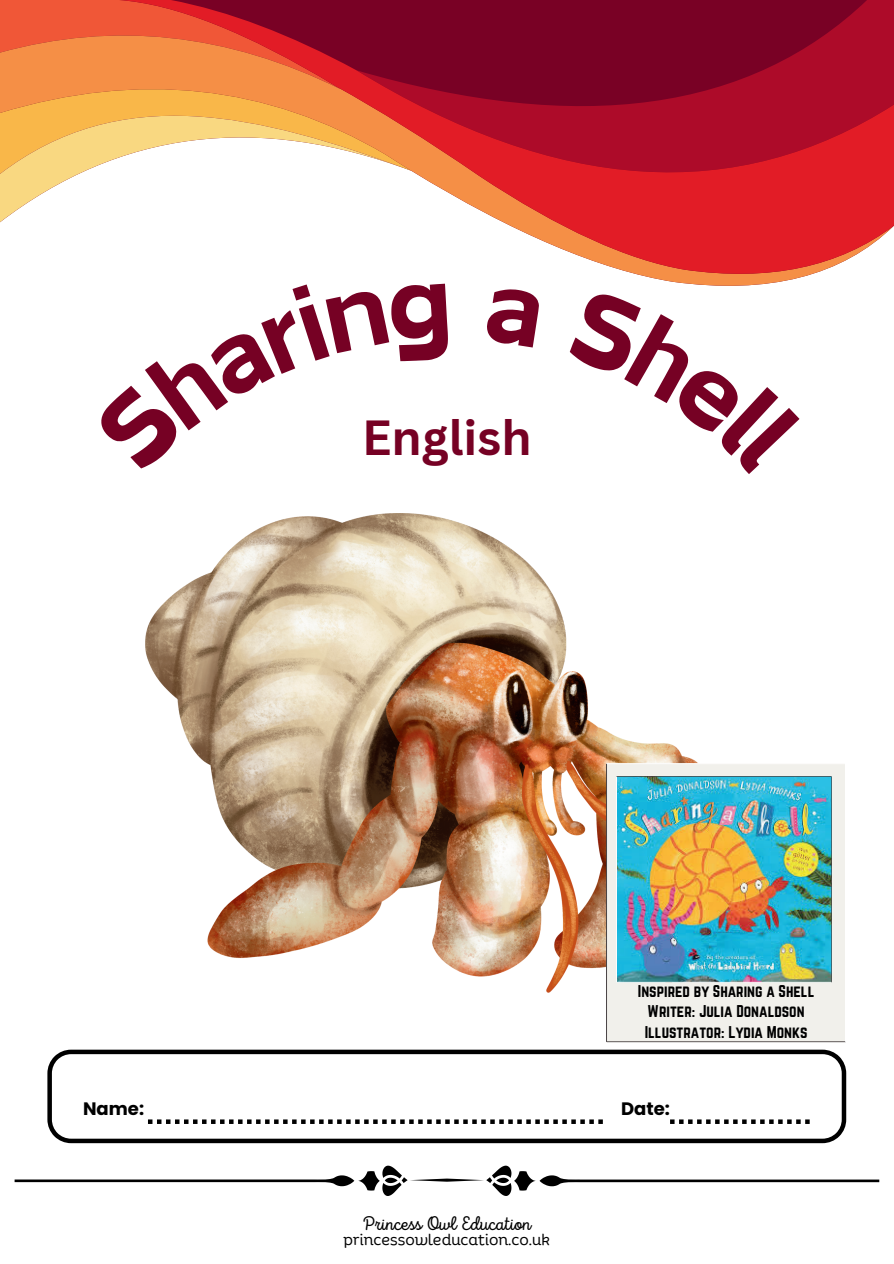
<style>
.page{position:relative;width:894px;height:1264px;background:#fff}
.page>*{position:absolute;margin:0;border:0;box-sizing:border-box;transform-origin:0 0}
.t1{font:700 48px "Canva Sans";color:#760124}
.t2{font:19.65px "Intro Script";color:#000}
.t3{font:700 18px "Poppins";color:#000}
.t4{font:15.3px "Binate Display";color:#000}
.t5{font:15px/20.2px "Norwester";color:#000;text-align:center}
</style>
<div class="page">
<img style="left:145px;top:514px;width:553px;height:478px">
<svg style="left:0;top:0;width:118px;height:82px;background:#f2723e"></svg>
<svg style="left:0;top:82px;width:118px;height:140px"></svg>
<svg style="left:118px;top:0;width:775px;height:282px"></svg>
<svg style="left:47px;top:1049px;width:799px;height:94px"></svg>
<svg style="left:148px;top:1119px;width:454px;height:4px"></svg>
<svg style="left:670px;top:1119px;width:139px;height:4px"></svg>
<svg style="left:15px;top:1165px;width:864px;height:30px"></svg>
<img style="left:606px;top:763px;width:239px;height:278px">
<h1 class="t1" style="left:362px;top:409px;width:171px">English</h1>
<p class="t5" style="left:637px;top:981px;width:178px">Inspired by Sharing a Shell<br>Writer: Julia Donaldson<br>Illustrator: Lydia Monks</p>
<p class="t3" style="left:83px;top:1097px;width:63px">Name:</p>
<p class="t3" style="left:621px;top:1097px;width:50px">Date:</p>
<h2 class="t2" style="left:363px;top:1211px;width:169px">Princess Owl Education</h2>
<p class="t4" style="left:343px;top:1226px;width:208px">princessowleducation.co.uk</p>
</div>
